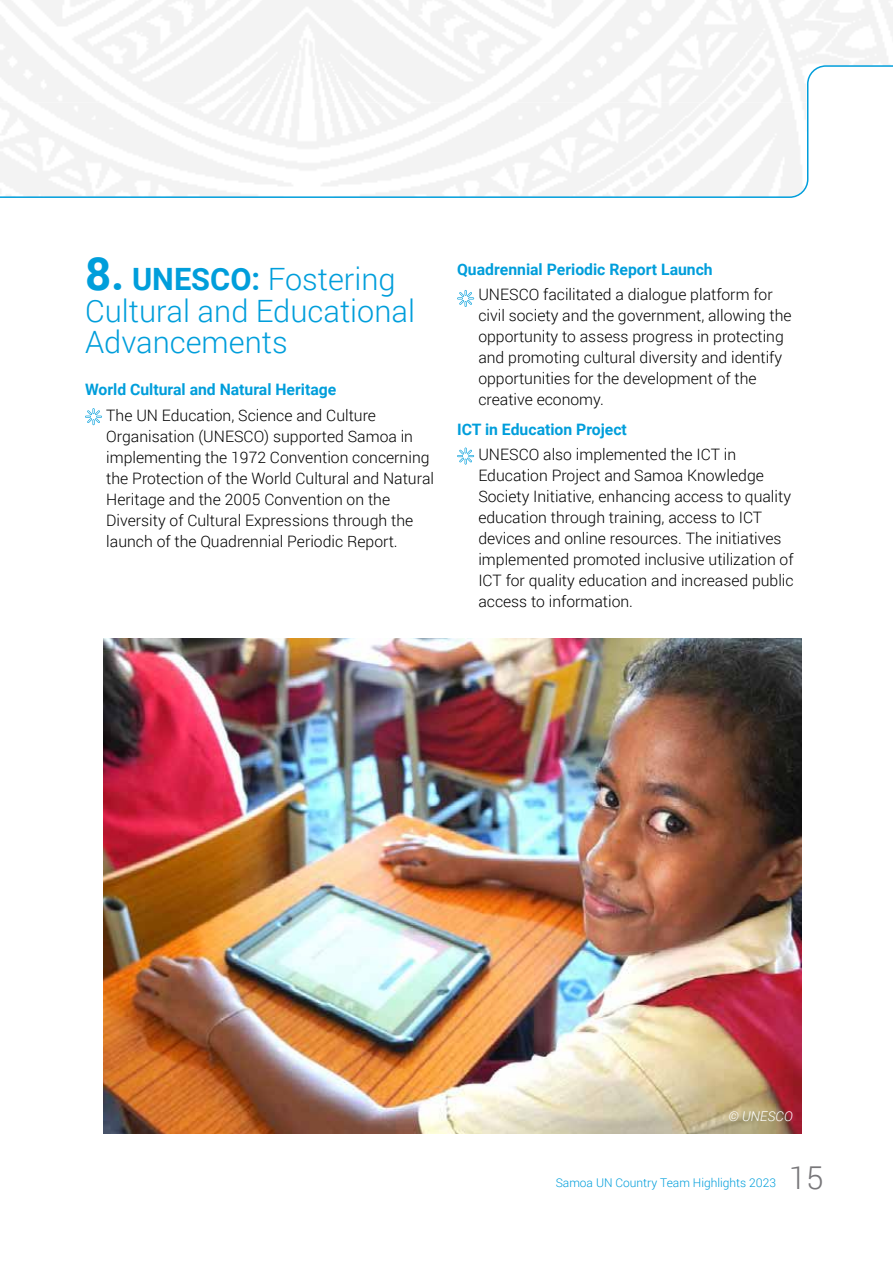
<style>
.page{position:relative;width:893px;height:1263px;background:#fff}
.page>*{position:absolute;margin:0;border:0;box-sizing:border-box;transform-origin:0 0}
.t1{font:300 31.5px "Roboto";color:#78777a}
.t2{font:300 30.75px/31.5px "Roboto";color:#009edb}
.t3{font:300 15.75px/21px "Roboto";color:#000}
.t4{font:700 15.75px "Roboto";color:#009edb}
.t5{font:italic 300 13.5px "Roboto";color:#fff}
.t6{font:300 12px "Roboto";color:#009edb}
.s1{font-weight:700;font-size:45.75px}
.s2{font-weight:700}
</style>
<div class="page">
<svg style="left:0;top:65px;width:893px;height:133px"></svg>
<svg style="left:85px;top:408px;width:17px;height:17px"></svg>
<svg style="left:457px;top:290px;width:17px;height:17px"></svg>
<svg style="left:457px;top:448px;width:17px;height:17px"></svg>
<img style="left:104px;top:638px;width:697px;height:496px">
<h2 class="t2" style="left:85px;top:262px;width:331px"><span class="s1">8.</span> <span class="s2">UNESCO:</span> Fostering<br>Cultural and Educational<br>Advancements</h2>
<p class="t4" style="left:85px;top:379px;width:253px">World Cultural and Natural Heritage</p>
<p class="t3" style="left:106px;top:404px;width:329px">The UN Education, Science and Culture Organisation (UNESCO) supported Samoa in implementing the 1972 Convention concerning the Protection of the World Cultural and Natural Heritage and the 2005 Convention on the Diversity of Cultural Expressions through the launch of the Quadrennial Periodic Report.</p>
<p class="t4" style="left:457px;top:258px;width:257px">Quadrennial Periodic Report Launch</p>
<p class="t3" style="left:478px;top:284px;width:315px">UNESCO facilitated a dialogue platform for civil society and the government, allowing the opportunity to assess progress in protecting and promoting cultural diversity and identify opportunities for the development of the creative economy.</p>
<p class="t4" style="left:457px;top:418px;width:171px">ICT in Education Project</p>
<p class="t3" style="left:478px;top:443px;width:317px">UNESCO also implemented the ICT in Education Project and Samoa Knowledge Society Initiative, enhancing access to quality education through training, access to ICT devices and online resources. The initiatives implemented promoted inclusive utilization of ICT for quality education and increased public access to information.</p>
<p class="t5" style="left:728px;top:1106px;width:66px">© UNESCO</p>
<p class="t6" style="left:556px;top:1174px;width:222px">Samoa UN Country Team Highlights 2023</p>
<h1 class="t1" style="left:789px;top:1156px;width:36px">15</h1>
</div>
